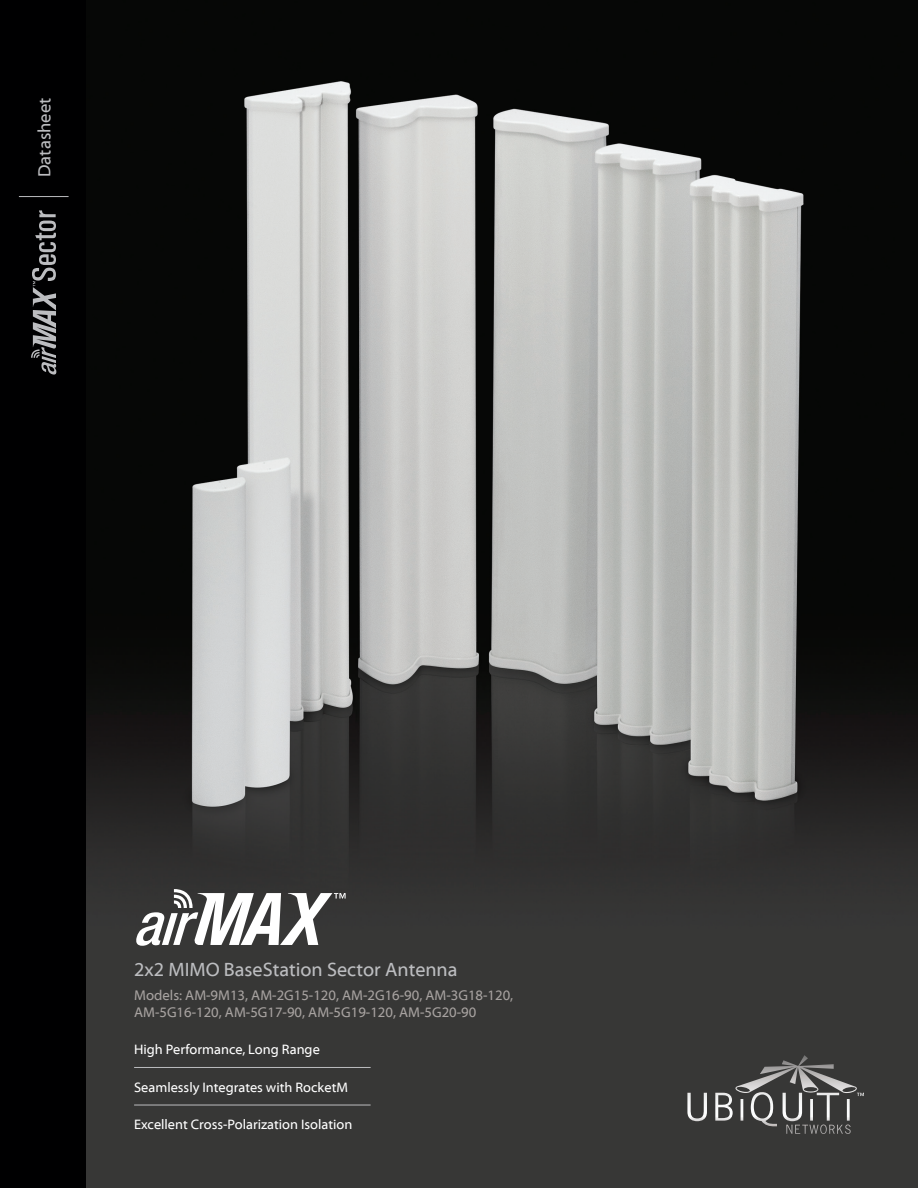
<style>
.page{position:relative;width:918px;height:1188px;background:#fff}
.page>*{position:absolute;margin:0;border:0;box-sizing:border-box;transform-origin:0 0}
.t1{font:19.5px "Myriad Web Pro";color:#bcbdc0}
.t2{font:18px "Myriad Web Pro";color:#bcbdc0}
.t3{font:14.25px/17.1px "Myriad Web Pro";color:#a7a2a0}
.t4{font:13.8px "Myriad Web Pro";color:#fff}
</style>
<div class="page">
<div style="left:0;top:0;width:92px;height:1188px;background:#000001"></div>
<hr style="left:19px;top:196px;width:50px;height:1px;background:#bcbdc0">
<svg style="left:31px;top:210px;width:25px;height:165px"></svg>
<img style="left:86px;top:0;width:832px;height:1188px">
<hr style="left:134px;top:1067px;width:237px;height:1px;background:#bcbdc0">
<hr style="left:134px;top:1105px;width:237px;height:1px;background:#bcbdc0">
<svg style="left:135px;top:889px;width:211px;height:57px"></svg>
<svg style="left:687px;top:1055px;width:177px;height:79px;background:#545353"></svg>
<p class="t2" style="left:35px;top:177px;width:81px;rotate:-90deg">Datasheet</p>
<h1 class="t1" style="left:134px;top:959px;width:325px">2x2 MIMO BaseStation Sector Antenna</h1>
<p class="t3" style="left:134px;top:987px;width:381px">Models: AM-9M13, AM-2G15-120, AM-2G16-90, AM-3G18-120,<br>AM-5G16-120, AM-5G17-90, AM-5G19-120, AM-5G20-90</p>
<p class="t4" style="left:134px;top:1042px;width:187px">High Performance, Long Range</p>
<p class="t4" style="left:134px;top:1079px;width:215px">Seamlessly Integrates with RocketM</p>
<p class="t4" style="left:134px;top:1117px;width:220px">Excellent Cross-Polarization Isolation</p>
</div>
